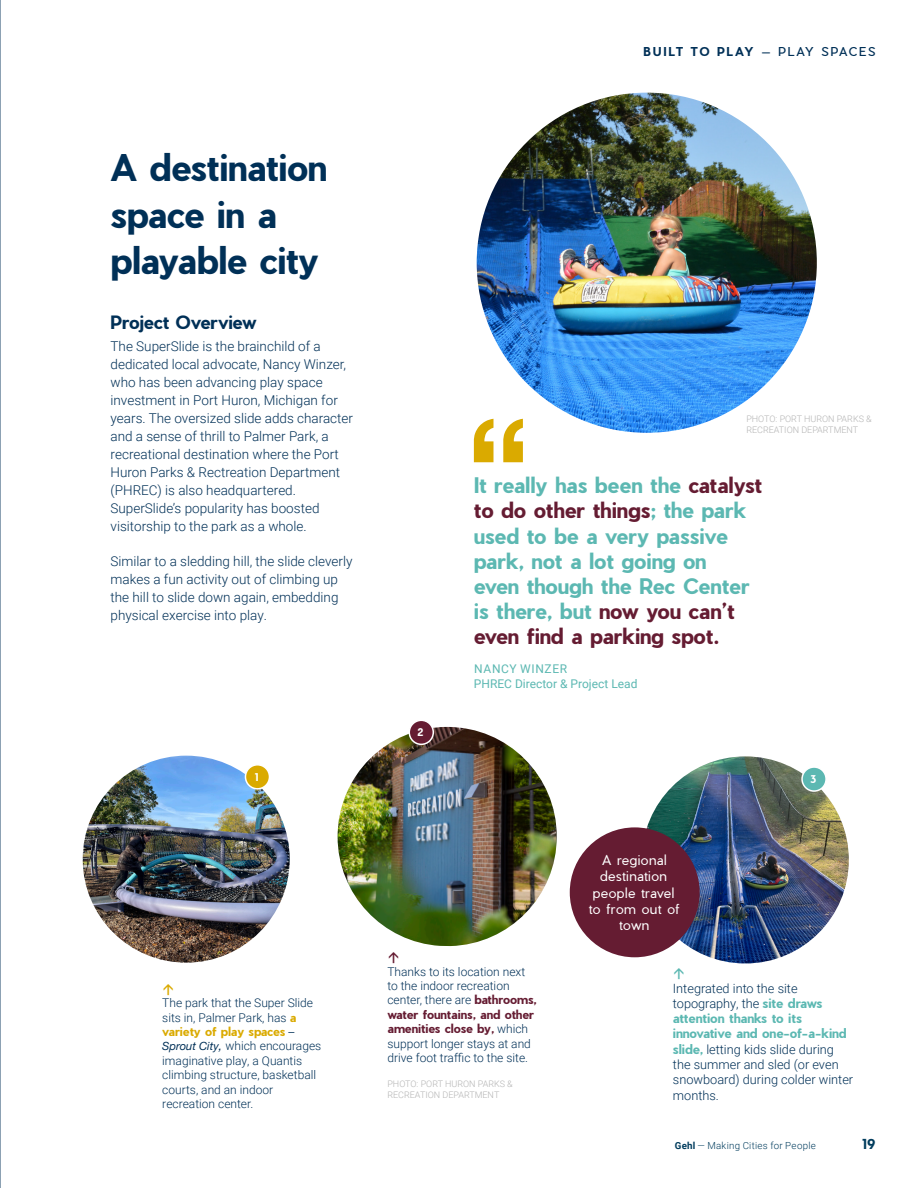
<style>
.page{position:relative;width:918px;height:1188px;background:#fff}
.page>*{position:absolute;margin:0;border:0;box-sizing:border-box;transform-origin:0 0}
.Heading_2{font:700 36px/46.5px "Pier Sans";letter-spacing:-.015em;color:#003057}
.Big_Quotes_-_teal{font:700 21px/25.2px "Pier Sans";color:#5cb8b2}
.Heading_4{font:700 18px "Pier Sans";letter-spacing:-.015em;color:#003057}
.Intro_text{font:300 13.5px/18px "Roboto";color:#003057}
.Content_level_2{font:300 13.5px/16.2px "Pier Sans";letter-spacing:.025em;color:#fff;text-align:center}
.t1{font:700 13.5px "Pier Sans";color:#003c5d}
.Paragraph_Style_2{font:300 12.75px/15.3px "Roboto";color:#003057}
.Subtext_heading{font:300 12px/14.4px "Roboto";color:#003057}
.Paragraph_Style_2-2{font:12px "Roboto";color:#5cb8b2}
.t2{font:700 12px "Pier Sans";letter-spacing:.14em;color:#003057}
.Trumpet{font:12px "Roboto";letter-spacing:.055em;color:#5cb8b2}
.Subtext_heading-2{font:700 12px "DINOT";color:#5cb8b2}
.Subtext_heading-3{font:700 12px "DINOT";color:#daaa00}
.Subtext_heading-4{font:700 12px "DINOT";color:#651c32}
.Circle_numbers_negat{font:700 10.5px "Pier Sans";color:#fff}
.t3{font:300 9.75px "Roboto";letter-spacing:.025em;color:#003c5d}
.t4{font:300 9px/10.8px "Roboto";color:#b3b3b3}
.s1{font-weight:400}
.s2{color:#651c32}
.s3{font-family:"Pier Sans";font-weight:700;color:#daaa00}
.s4{font-family:"Helvetica Neue"}
.s5{font-family:"Helvetica Neue";font-weight:400;font-style:italic;font-size:11.25px}
.s6{font-family:"Helvetica Neue";font-weight:400;font-style:italic}
.s7{font-family:"Pier Sans";font-weight:700;color:#651c32}
.s8{font-family:"Pier Sans";font-weight:700;color:#5cb8b2}
.s9{font-weight:700}
</style>
<div class="page">
<img style="left:477px;top:93px;width:340px;height:340px;border-radius:170px">
<img style="left:642px;top:756px;width:207px;height:207px;border-radius:104px">
<img style="left:338px;top:727px;width:219px;height:219px;border-radius:108px">
<img style="left:83px;top:756px;width:207px;height:207px;border-radius:104px">
<div style="left:570px;top:827px;width:130px;height:130px;background:#651c32;border-radius:50%"></div>
<div style="left:245px;top:765px;width:24px;height:24px;background:#daaa00;border-radius:50%"></div>
<div style="left:245px;top:764px;width:25px;height:26px;border:2px solid #fff;border-radius:50%"></div>
<div style="left:802px;top:767px;width:24px;height:24px;background:#5cb8b2;border-radius:50%"></div>
<div style="left:801px;top:766px;width:26px;height:26px;border:2px solid #fff;border-radius:50%"></div>
<div style="left:409px;top:720px;width:24px;height:24px;background:#651c32;border-radius:50%"></div>
<div style="left:409px;top:720px;width:25px;height:25px;border:2px solid #fff;border-radius:50%"></div>
<svg style="left:0;top:0;width:1px;height:1188px"></svg>
<svg style="left:474px;top:419px;width:49px;height:43px"></svg>
<p class="Heading_2" style="left:111px;top:144px;width:218px">A destination space in a playable city</p>
<p class="Heading_4" style="left:111px;top:310px;width:148px">Project Overview</p>
<p class="Intro_text" style="left:111px;top:337px;width:244px">The SuperSlide is the brainchild of a dedicated local advocate, Nancy Winzer, who has been advancing play space investment in Port Huron, Michigan for years. The oversized slide adds character and a sense of thrill to Palmer Park, a recreational destination where the Port Huron Parks &amp; Rectreation Department (PHREC) is also headquartered.<br>SuperSlide’s popularity has boosted visitorship to the park as a whole.</p>
<p class="Intro_text" style="left:111px;top:552px;width:244px">Similar to a sledding hill, the slide cleverly makes a fun activity out of climbing up the hill to slide down again, embedding physical exercise into play.</p>
<p class="t2" style="left:644px;top:43px;width:233px">BUILT TO PLAY <span class="s1">— PLAY SPACES</span></p>
<p class="Circle_numbers_negat" style="left:417px;top:725px;width:7px">2</p>
<p class="t4" style="left:746px;top:413px;width:127px">PHOTO: PORT HURON PARKS &amp;<br>RECREATION DEPARTMENT</p>
<p class="Big_Quotes_-_teal" style="left:474px;top:473px;width:290px">It really has been the <span class="s2">catalyst to do other things</span>; the park used to be a very passive park, not a lot going on<br>even though the Rec Center is there, but <span class="s2">now you can’t even find a parking spot.</span></p>
<p class="Trumpet" style="left:474px;top:660px;width:95px">NANCY WINZER</p>
<p class="Paragraph_Style_2-2" style="left:474px;top:675px;width:165px">PHREC Director &amp; Project Lead</p>
<p class="Circle_numbers_negat" style="left:255px;top:770px;width:5px">1</p>
<p class="Circle_numbers_negat" style="left:810px;top:772px;width:8px">3</p>
<p class="Subtext_heading-3" style="left:162px;top:981px;width:14px">↑</p>
<p class="Subtext_heading" style="left:162px;top:995px;width:161px">The park that the Super Slide sits in, Palmer Park, has <span class="s3">a variety of play spaces</span> <span class="s4">–<br></span><span class="s5">Sprout City</span><span class="s6">,</span> which encourages imaginative play, a Quantis climbing structure, basketball courts, and an indoor recreation center.</p>
<p class="Subtext_heading-4" style="left:387px;top:949px;width:14px">↑</p>
<p class="Subtext_heading" style="left:387px;top:964px;width:151px">Thanks to its location next to the indoor recreation center, there are <span class="s7">bathrooms, water fountains, and other amenities close by,</span> which support longer stays at and drive foot traffic to the site.</p>
<p class="t4" style="left:387px;top:1078px;width:127px">PHOTO: PORT HURON PARKS &amp;<br>RECREATION DEPARTMENT</p>
<p class="Content_level_2" style="left:589px;top:852px;width:93px">A regional destination people travel to from out of town</p>
<p class="Subtext_heading-2" style="left:673px;top:965px;width:14px">↑</p>
<p class="Paragraph_Style_2" style="left:673px;top:980px;width:182px">Integrated into the site topography, the <span class="s8">site draws attention thanks to its innovative and one-of-a-kind slide,</span> letting kids slide during the summer and sled (or even snowboard) during colder winter months.</p>
<p class="t3" style="left:675px;top:1138px;width:143px"><span class="s9">Gehl</span> — Making Cities for People</p>
<p class="t1" style="left:862px;top:1134px;width:15px">19</p>
</div>
